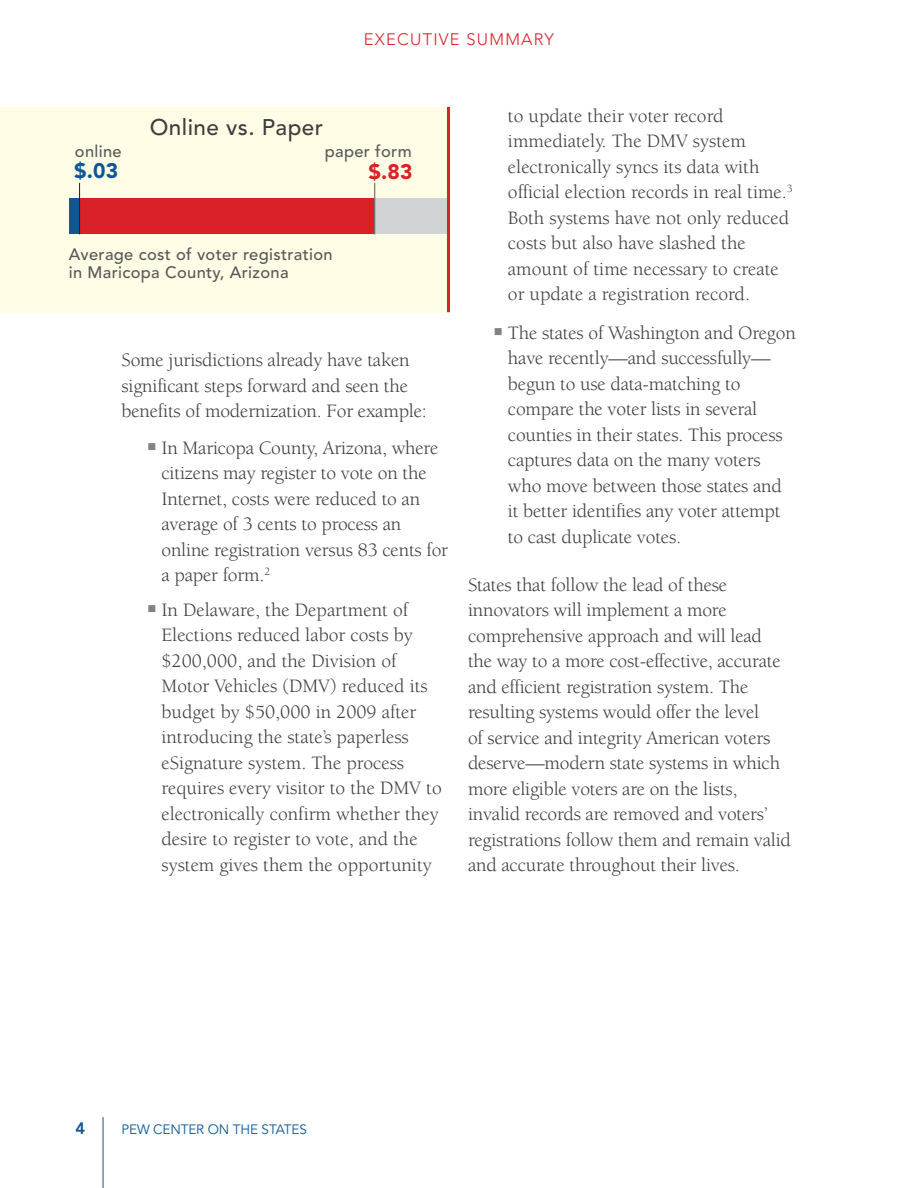
<style>
.page{position:relative;width:918px;height:1188px;background:#fff}
.page>*{position:absolute;margin:0;border:0;box-sizing:border-box;transform-origin:0 0}
.t1{font:500 22.5px "Avenir LT Std";letter-spacing:.02em;color:#3e3e3f}
.t2{font:900 21px "Avenir LT Std";color:#0c5896}
.t3{font:900 21px "Avenir LT Std";color:#da2128}
.t4{font:19.5px/25.5px "Berkeley Std";letter-spacing:-.01em;color:#3e3e3f}
.t5{font:500 16.5px/18px "Avenir LT Std";letter-spacing:.02em;color:#57585a}
.t6{font:300 16.5px "Avenir LT Std";letter-spacing:.075em;color:#da2128}
.t7{font:800 16.5px "Avenir LT Std";color:#0c5896}
.t8{font:13.5px "Avenir LT Std";letter-spacing:-.01em;color:#0c5896}
.s1{color:#808285}
</style>
<div class="page">
<hr style="left:103px;top:1117px;width:1px;height:71px;background:#0c5896">
<div style="left:0;top:107px;width:450px;height:205px;background:#fffde5"></div>
<div style="left:80px;top:199px;width:295px;height:35px;background:#da2128"></div>
<div style="left:69px;top:199px;width:11px;height:35px;background:#0c5896"></div>
<div style="left:375px;top:199px;width:75px;height:35px;background:#d1d2d4"></div>
<hr style="left:374px;top:183px;width:1px;height:51px;background:#57585a">
<hr style="left:447px;top:107px;width:3px;height:205px;background:#da2128">
<hr style="left:79px;top:183px;width:1px;height:51px;background:#231f20">
<p class="t6" style="left:364px;top:32px;width:192px">EXECUTIVE SUMMARY</p>
<p class="t1" style="left:150px;top:117px;width:175px">Online vs. Paper</p>
<p class="t5" style="left:75px;top:144px;width:48px">online</p>
<p class="t2" style="left:74px;top:162px;width:46px">$.03</p>
<p class="t3" style="left:368px;top:162px;width:46px">$.83</p>
<p class="t5" style="left:325px;top:144px;width:89px">paper form</p>
<p class="t5" style="left:69px;top:247px;width:265px">Average cost of voter registration in Maricopa County, Arizona</p>
<p class="t4" style="left:122px;top:349px;width:307px">Some jurisdictions already have taken significant steps forward and seen the benefits of modernization. For example:</p>
<p class="t4" style="left:161px;top:437px;width:288px;text-indent:-14px"><span class="s1">■</span> In Maricopa County, Arizona, where citizens may register to vote on the<br>Internet, costs were reduced to an average of 3 cents to process an online registration versus 83 cents for a paper form.<sup>2</sup></p>
<p class="t4" style="left:161px;top:598px;width:282px;text-indent:-14px"><span class="s1">■</span> In Delaware, the Department of Elections reduced labor costs by $200,000, and the Division of Motor Vehicles (DMV) reduced its budget by $50,000 in 2009 after introducing the state’s paperless eSignature system. The process requires every visitor to the DMV to electronically confirm whether they desire to register to vote, and the system gives them the opportunity</p>
<p class="t4" style="left:508px;top:105px;width:286px">to update their voter record immediately. The DMV system electronically syncs its data with official election records in real time.<sup>3<br></sup>Both systems have not only reduced costs but also have slashed the amount of time necessary to create or update a registration record.</p>
<p class="t4" style="left:508px;top:322px;width:289px;text-indent:-14px"><span class="s1">■</span> The states of Washington and Oregon have recently—and successfully— begun to use data-matching to compare the voter lists in several counties in their states. This process captures data on the many voters who move between those states and it better identifies any voter attempt to cast duplicate votes.</p>
<p class="t4" style="left:468px;top:574px;width:325px">States that follow the lead of these innovators will implement a more comprehensive approach and will lead the way to a more cost-effective, accurate and efficient registration system. The resulting systems would offer the level<br>of service and integrity American voters deserve—modern state systems in which more eligible voters are on the lists, invalid records are removed and voters’ registrations follow them and remain valid and accurate throughout their lives.</p>
<p class="t7" style="left:76px;top:1121px;width:11px">4</p>
<p class="t8" style="left:122px;top:1124px;width:187px">PEW CENTER ON THE STATES</p>
</div>
